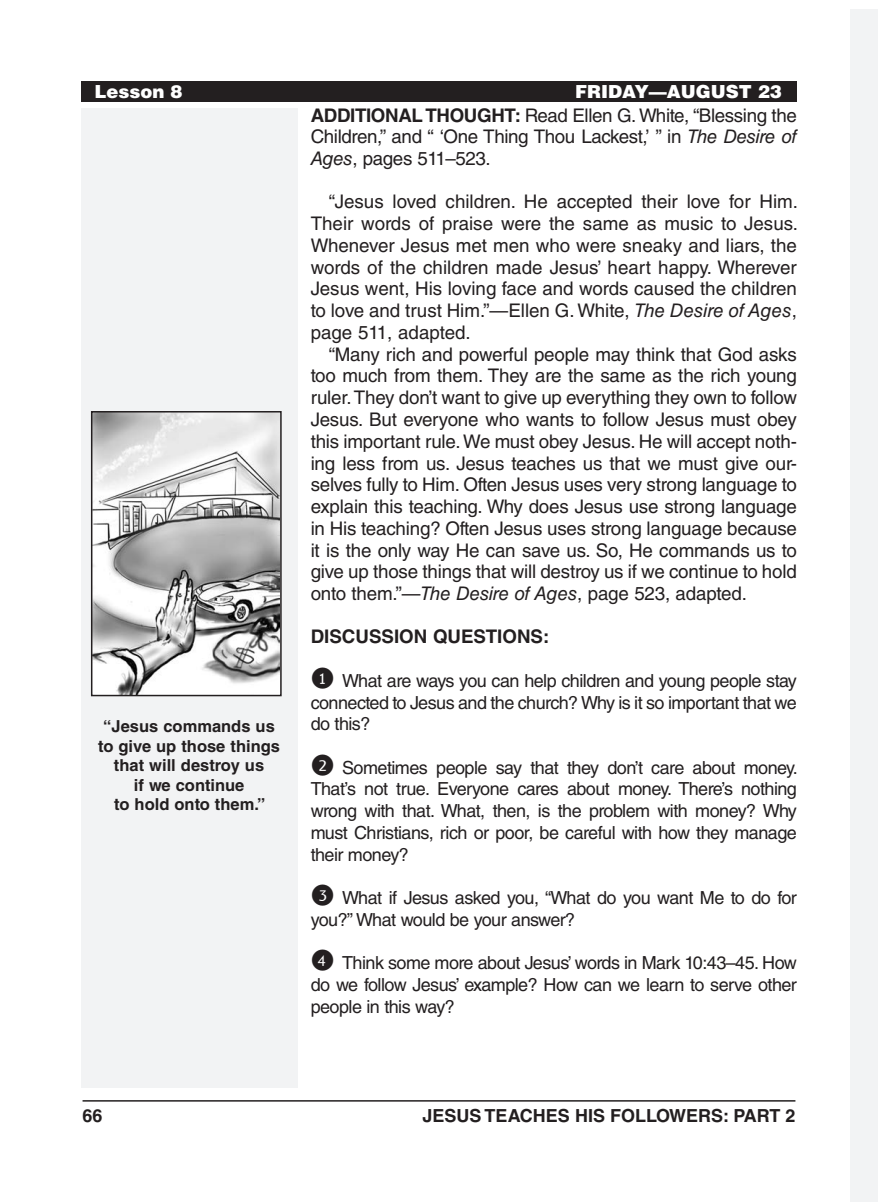
<style>
.page{position:relative;width:878px;height:1202px;background:#fff}
.page>*{position:absolute;margin:0;border:0;box-sizing:border-box;transform-origin:0 0}
.Body_Text{font:18.75px/21.8px "Helvetica LT Std";letter-spacing:-.01em;color:#231f20;text-align:justify}
.Body_Text_SpaceBefor{font:18.75px/21.8px "Helvetica LT Std";color:#231f20;text-align:justify}
.Body_Text_NoIndent{font:18.75px/21.8px "Helvetica LT Std";letter-spacing:-.02em;color:#231f20;text-align:justify}
.Body_Text_NoIndent_B{font:700 18.75px "Helvetica LT Std";color:#231f20}
.Friday_Questions{font:18px/21.8px "Helvetica LT Std";letter-spacing:-.03em;color:#231f20;text-align:justify}
.t1{font:700 18px "Helvetica LT Std";color:#231f20}
.Running_Head_-_Left{font:900 18px "Helvetica LT Std";color:#fff}
.Image_Captions{font:700 16.5px/19.5px "Helvetica LT Std";color:#231f20;text-align:center}
.s1{font-weight:700}
.s2{font-style:italic}
</style>
<div class="page">
<hr style="left:82px;top:1100px;width:713px;height:1px;background:#231f20">
<div style="left:81px;top:108px;width:216px;height:979px;background:#f2f3f4"></div>
<div style="left:81px;top:81px;width:715px;height:20px;background:#231f20"></div>
<div style="left:850px;top:9px;width:28px;height:1193px;background:#f2f3f4"></div>
<img style="left:94px;top:414px;width:185px;height:279px">
<div style="left:91px;top:411px;width:191px;height:285px;border:2px solid #231f20"></div>
<p class="Running_Head_-_Left" style="left:94px;top:79px;width:90px">Lesson 8</p>
<p class="Running_Head_-_Left" style="left:575px;top:79px;width:208px">FRIDAY—AUGUST 23</p>
<p class="Body_Text_NoIndent" style="left:310px;top:104px;width:488px"><span class="s1">ADDITIONAL THOUGHT:</span> Read Ellen G. White, “Blessing the Children,” and “ ‘One Thing Thou Lackest,’ ” in <span class="s2">The Desire of Ages</span>, pages 511–523.</p>
<p class="Body_Text_SpaceBefor" style="left:310px;top:191px;width:489px;text-indent:18px">“Jesus loved children. He accepted their love for Him.<br>Their words of praise were the same as music to Jesus.<br>Whenever Jesus met men who were sneaky and liars, the words of the children made Jesus’ heart happy. Wherever Jesus went, His loving face and words caused the children to love and trust Him.”—Ellen G. White, <span class="s2">The Desire of Ages</span>, page 511, adapted.</p>
<p class="Body_Text" style="left:310px;top:343px;width:488px;text-indent:18px">“Many rich and powerful people may think that God asks too much from them. They are the same as the rich young ruler. They don’t want to give up everything they own to follow Jesus. But everyone who wants to follow Jesus must obey this important rule. We must obey Jesus. He will accept noth&shy;ing less from us. Jesus teaches us that we must give our&shy;selves fully to Him. Often Jesus uses very strong language to explain this teaching. Why does Jesus use strong language in His teaching? Often Jesus uses strong language because it is the only way He can save us. So, He commands us to give up those things that will destroy us if we continue to hold onto them.”—<span class="s2">The Desire of Ages</span>, page 523, adapted.</p>
<p class="Body_Text_NoIndent_B" style="left:310px;top:625px;width:240px">DISCUSSION QUESTIONS:</p>
<p class="Friday_Questions" style="left:310px;top:669px;width:487px;text-indent:31px">What are ways you can help children and young people stay connected to Jesus and the church? Why is it so important that we do this?</p>
<p class="Friday_Questions" style="left:310px;top:756px;width:489px;text-indent:31px">Sometimes people say that they don’t care about money.<br>That’s not true. Everyone cares about money. There’s nothing wrong with that. What, then, is the problem with money? Why must Christians, rich or poor, be careful with how they manage their money?</p>
<p class="Friday_Questions" style="left:310px;top:886px;width:487px">✓ What if Jesus asked you, “What do you want Me to do for you?” What would be your answer?</p>
<p class="Friday_Questions" style="left:310px;top:952px;width:488px">✔ Think some more about Jesus’ words in Mark 10:43–45. How do we follow Jesus’ example? How can we learn to serve other people in this way?</p>
<p class="Image_Captions" style="left:103px;top:716px;width:173px">“Jesus commands us</p>
<p class="Image_Captions" style="left:98px;top:736px;width:183px">to give up those things that will destroy us</p>
<p class="Image_Captions" style="left:134px;top:775px;width:112px">if we continue</p>
<p class="Image_Captions" style="left:114px;top:794px;width:152px">to hold onto them.”</p>
<p class="t1" style="left:82px;top:1104px;width:22px">66</p>
<p class="t1" style="left:422px;top:1104px;width:374px">JESUS TEACHES HIS FOLLOWERS: PART 2</p>
</div>
